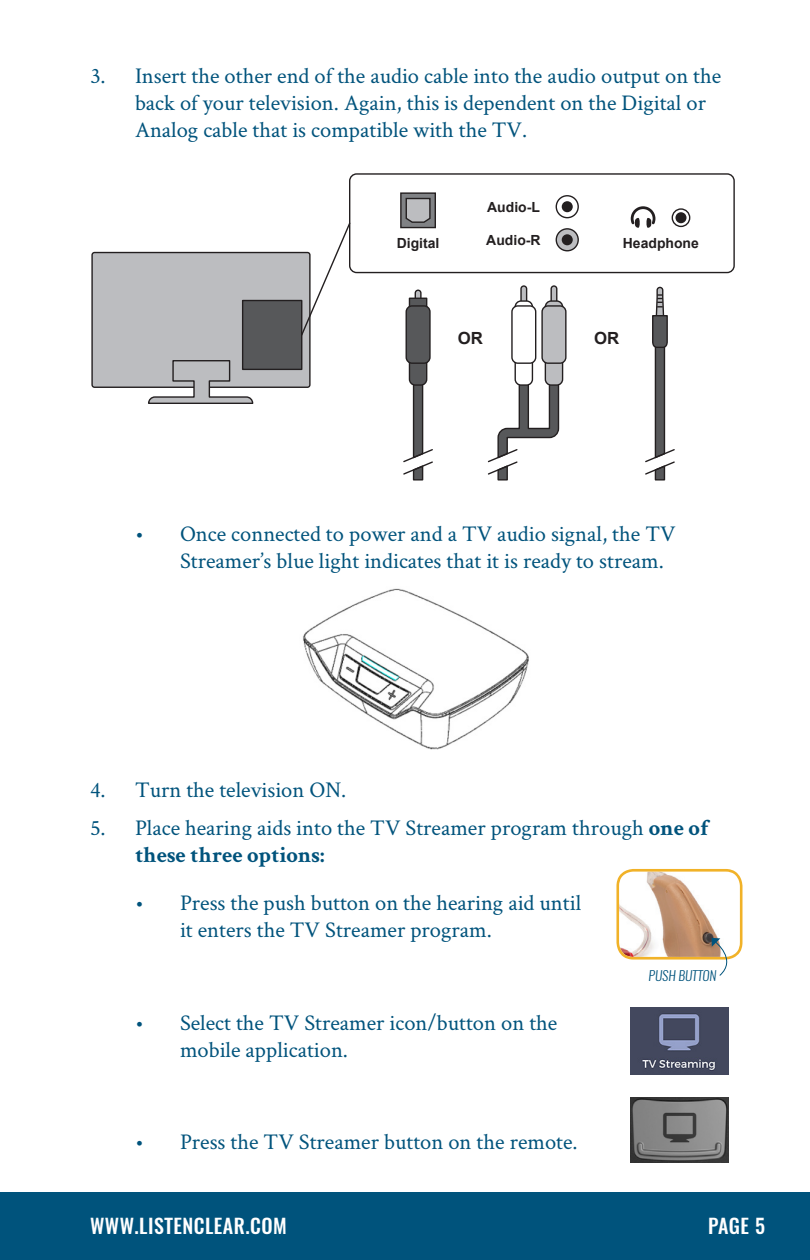
<style>
.page{position:relative;width:810px;height:1260px;background:#fff}
.page>*{position:absolute;margin:0;border:0;box-sizing:border-box;transform-origin:0 0}
.t1{font:22.5px/27px "Crimson Text";color:#00537c}
.t2{font:500 20px "Oswald";letter-spacing:.025em;color:#fff}
.t3{font:700 16.75px "Arial";color:#231f20}
.t4{font:700 14px "Arial";color:#231f20}
.t5{font:italic 300 13.25px "Oswald";color:#00537c}
.s1{font-weight:700}
</style>
<div class="page">
<div style="left:0;top:1192px;width:810px;height:68px;background:#00537c"></div>
<div style="left:92px;top:253px;width:218px;height:134px;background:#bcbdc0;border-radius:2px"></div>
<div style="left:91px;top:252px;width:220px;height:136px;border:1px solid #231f20;border-radius:2px"></div>
<svg style="left:147px;top:360px;width:107px;height:44px"></svg>
<div style="left:243px;top:301px;width:59px;height:68px;background:#57585a"></div>
<div style="left:242px;top:300px;width:60px;height:70px;border:1px solid #231f20"></div>
<div style="left:349px;top:173px;width:386px;height:100px;border:1px solid #231f20;border-radius:7px"></div>
<svg style="left:556px;top:196px;width:22px;height:22px"></svg>
<div style="left:556px;top:195px;width:23px;height:23px;border:1px solid #231f20;border-radius:50%"></div>
<div style="left:562px;top:201px;width:11px;height:11px;background:#231f20;border-radius:50%"></div>
<svg style="left:556px;top:229px;width:22px;height:22px"></svg>
<div style="left:556px;top:228px;width:23px;height:23px;border:1px solid #231f20;border-radius:50%"></div>
<div style="left:562px;top:234px;width:11px;height:11px;background:#231f20;border-radius:50%"></div>
<div style="left:401px;top:193px;width:34px;height:35px;background:#808285"></div>
<div style="left:400px;top:192px;width:36px;height:36px;border:1px solid #231f20"></div>
<svg style="left:405px;top:197px;width:26px;height:26px"></svg>
<svg style="left:300px;top:221px;width:52px;height:116px"></svg>
<div style="left:515px;top:353px;width:18px;height:33px;border:1px solid #231f20;border-radius:6px"></div>
<div style="left:521px;top:286px;width:6px;height:33px;background:#bcbdc0;border-radius:3px"></div>
<div style="left:520px;top:285px;width:7px;height:34px;border:1px solid #231f20;border-radius:3px"></div>
<svg style="left:515px;top:301px;width:17px;height:32px"></svg>
<div style="left:515px;top:300px;width:18px;height:33px;border:1px solid #231f20;border-radius:6px"></div>
<div style="left:512px;top:306px;width:24px;height:57px;background:#fff;border-radius:6px"></div>
<div style="left:511px;top:305px;width:25px;height:59px;border:1px solid #231f20;border-radius:6px"></div>
<div style="left:545px;top:353px;width:18px;height:32px;background:#bcbdc0;border-radius:6px"></div>
<div style="left:545px;top:353px;width:18px;height:33px;border:1px solid #231f20;border-radius:6px"></div>
<div style="left:551px;top:286px;width:6px;height:33px;background:#bcbdc0;border-radius:3px"></div>
<div style="left:550px;top:285px;width:7px;height:34px;border:1px solid #231f20;border-radius:3px"></div>
<svg style="left:545px;top:301px;width:18px;height:32px"></svg>
<div style="left:545px;top:300px;width:18px;height:33px;border:1px solid #231f20;border-radius:6px"></div>
<div style="left:542px;top:306px;width:24px;height:57px;background:#bcbdc0;border-radius:6px"></div>
<div style="left:541px;top:305px;width:26px;height:59px;border:1px solid #231f20;border-radius:6px"></div>
<div style="left:409px;top:353px;width:18px;height:32px;background:#57585a;border-radius:6px"></div>
<div style="left:409px;top:353px;width:18px;height:33px;border:1px solid #231f20;border-radius:6px"></div>
<svg style="left:415px;top:290px;width:6px;height:33px"></svg>
<div style="left:415px;top:290px;width:7px;height:33px;border:1px solid #231f20;border-radius:3px"></div>
<div style="left:409px;top:298px;width:18px;height:35px;background:#57585a"></div>
<div style="left:409px;top:298px;width:18px;height:35px;border:1px solid #231f20"></div>
<div style="left:406px;top:306px;width:24px;height:57px;background:#57585a;border-radius:6px"></div>
<div style="left:406px;top:305px;width:25px;height:59px;border:1px solid #231f20;border-radius:6px"></div>
<svg style="left:403px;top:376px;width:30px;height:105px"></svg>
<svg style="left:487px;top:376px;width:73px;height:105px"></svg>
<svg style="left:645px;top:286px;width:30px;height:195px"></svg>
<svg style="left:672px;top:209px;width:18px;height:17px"></svg>
<div style="left:672px;top:208px;width:18px;height:19px;border:1px solid #231f20;border-radius:50%"></div>
<div style="left:675px;top:212px;width:12px;height:11px;background:#231f20;border-radius:50%"></div>
<svg style="left:630px;top:206px;width:26px;height:22px"></svg>
<img style="left:303px;top:588px;width:226px;height:162px">
<svg style="left:616px;top:869px;width:127px;height:107px"></svg>
<img style="left:630px;top:1007px;width:99px;height:68px">
<img style="left:630px;top:1097px;width:99px;height:66px">
<p class="t1" style="left:135px;top:62px;width:588px;text-indent:-45px">3. Insert the other end of the audio cable into the audio output on the back of your television. Again, this is dependent on the Digital or<br>Analog cable that is compatible with the TV.</p>
<p class="t4" style="left:487px;top:198px;width:54px">Audio-L</p>
<p class="t4" style="left:397px;top:234px;width:44px">Digital</p>
<p class="t4" style="left:486px;top:231px;width:56px">Audio-R</p>
<p class="t4" style="left:623px;top:234px;width:78px">Headphone</p>
<p class="t3" style="left:458px;top:327px;width:27px">OR</p>
<p class="t3" style="left:594px;top:327px;width:27px">OR</p>
<p class="t1" style="left:180px;top:520px;width:497px;text-indent:-45px">• Once connected to power and a TV audio signal, the TV<br>Streamer’s blue light indicates that it is ready to stream.</p>
<p class="t1" style="left:90px;top:775px;width:258px">4. Turn the television ON.</p>
<p class="t1" style="left:135px;top:813px;width:575px;text-indent:-45px">5. Place hearing aids into the TV Streamer program through <span class="s1">one of these three options:</span></p>
<p class="t1" style="left:180px;top:889px;width:403px;text-indent:-45px">• Press the push button on the hearing aid until it enters the TV Streamer program.</p>
<p class="t1" style="left:180px;top:1008px;width:379px;text-indent:-45px">• Select the TV Streamer icon/button on the mobile application.</p>
<p class="t1" style="left:135px;top:1127px;width:444px">• Press the TV Streamer button on the remote.</p>
<p class="t5" style="left:649px;top:966px;width:69px">PUSH BUTTON</p>
<p class="t2" style="left:90px;top:1212px;width:198px">WWW.LISTENCLEAR.COM</p>
<p class="t2" style="left:708px;top:1212px;width:58px">PAGE 5</p>
</div>
